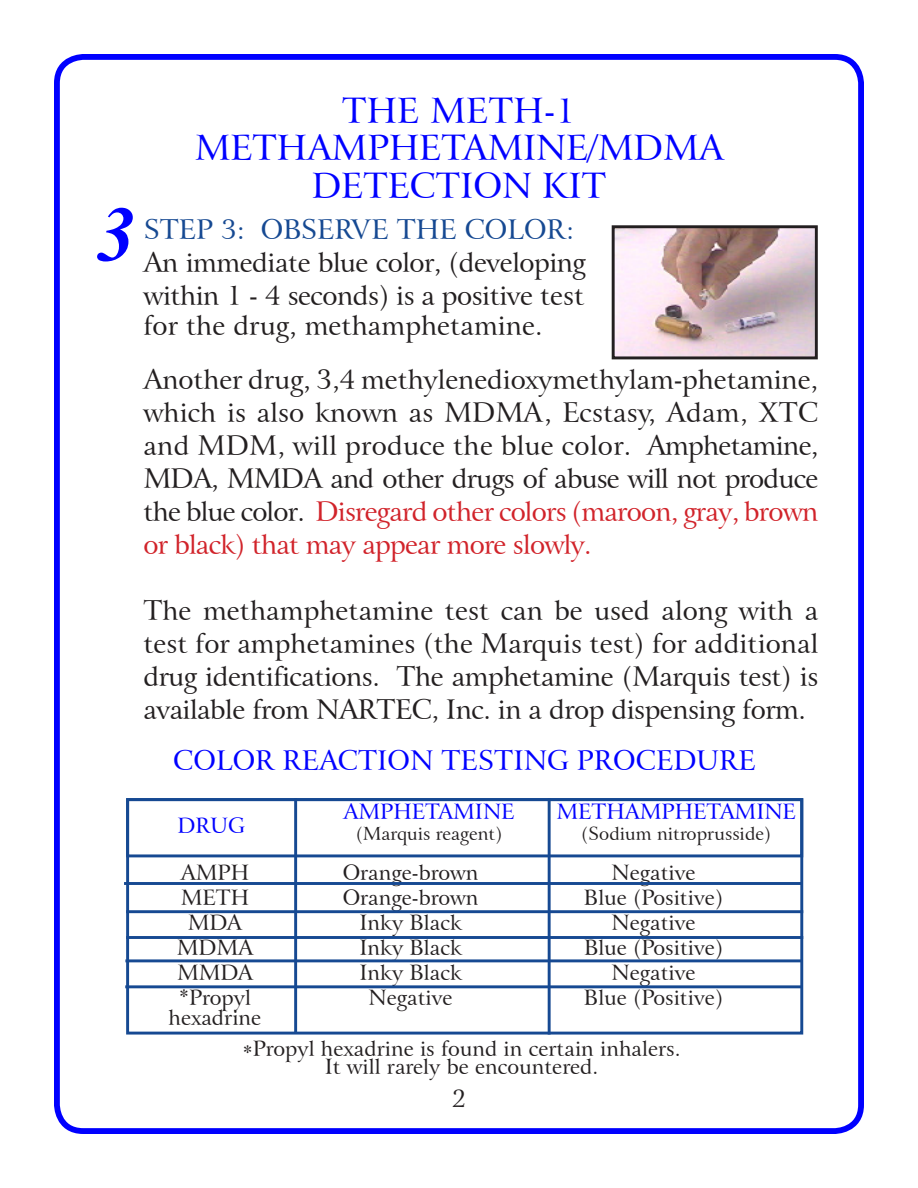
<style>
.page{position:relative;width:918px;height:1188px;background:#fff}
.page>*{position:absolute;margin:0;border:0;box-sizing:border-box;transform-origin:0 0}
.t1{font:italic 700 78px "Times New Roman";color:#00f}
.t2{font:34.5px "Arrus BT";color:#00f}
.t3{font:27px/33px "Arrus BT";letter-spacing:-.02em;color:#231f20;text-align:justify}
.t4{font:27px "Arrus BT";color:#00f}
.t5{font:27px "Arrus BT";color:#231f20}
.t6{font:27px "Arrus BT";color:#164992}
.t7{font:24px "Arrus BT";color:#231f20}
.t8{font:21px "Arrus BT";color:#231f20}
.t9{font:21px "Arrus BT";color:#00f}
.t10{font:18px "Arrus BT";color:#231f20}
.s1{color:#d1232a}
</style>
<div class="page">
<div style="left:54px;top:54px;width:810px;height:1080px;border:6px solid #00f;border-radius:26px"></div>
<img style="left:616px;top:229px;width:198px;height:126px">
<div style="left:612px;top:225px;width:206px;height:134px;border:3px solid #231f20"></div>
<div style="left:126px;top:798px;width:677px;height:59px;border:3px solid #164992"></div>
<hr style="left:124px;top:882px;width:677px;height:3px;background:#164992">
<hr style="left:548px;top:798px;width:3px;height:237px;background:#164992">
<hr style="left:294px;top:798px;width:3px;height:236px;background:#164992">
<div style="left:126px;top:798px;width:677px;height:237px;border:3px solid #164992"></div>
<hr style="left:126px;top:910px;width:677px;height:3px;background:#164992">
<hr style="left:126px;top:936px;width:677px;height:3px;background:#164992">
<hr style="left:125px;top:959px;width:677px;height:3px;background:#164992">
<hr style="left:125px;top:985px;width:677px;height:3px;background:#164992">
<p class="t1" style="left:96px;top:180px;width:40px">3</p>
<p class="t2" style="left:342px;top:89px;width:235px">THE METH-1</p>
<p class="t2" style="left:195px;top:127px;width:530px">METHAMPHETAMINE/MDMA</p>
<p class="t2" style="left:312px;top:164px;width:296px">DETECTION KIT</p>
<p class="t6" style="left:143px;top:213px;width:432px">STEP 3: OBSERVE THE COLOR:</p>
<p class="t3" style="left:143px;top:247px;width:444px">An immediate blue color, (developing within 1 - 4 seconds) is a positive test</p>
<p class="t5" style="left:143px;top:309px;width:401px">for the drug, methamphetamine.</p>
<p class="t3" style="left:143px;top:364px;width:677px">Another drug, 3,4 methylenedioxymethylam-phetamine, which is also known as MDMA, Ecstasy, Adam, XTC and MDM, will produce the blue color. Amphetamine, MDA, MMDA and other drugs of abuse will not produce the blue color. <span class="s1">Disregard other colors (maroon, gray, brown or black) that may appear more slowly.</span></p>
<p class="t3" style="left:143px;top:595px;width:677px">The methamphetamine test can be used along with a test for amphetamines (the Marquis test) for additional drug identifications. The amphetamine (Marquis test) is available from NARTEC, Inc. in a drop dispensing form.</p>
<p class="t4" style="left:173px;top:744px;width:584px">COLOR REACTION TESTING PROCEDURE</p>
<p class="t9" style="left:177px;top:812px;width:69px">DRUG</p>
<p class="t9" style="left:344px;top:798px;width:173px">AMPHETAMINE</p>
<p class="t10" style="left:356px;top:823px;width:148px">(Marquis reagent)</p>
<p class="t9" style="left:557px;top:798px;width:241px">METHAMPHETAMINE</p>
<p class="t10" style="left:581px;top:823px;width:192px">(Sodium nitroprusside)</p>
<p class="t8" style="left:181px;top:860px;width:70px">AMPH</p>
<p class="t8" style="left:343px;top:860px;width:137px">Orange-brown</p>
<p class="t8" style="left:612px;top:860px;width:86px">Negative</p>
<p class="t8" style="left:181px;top:885px;width:70px">METH</p>
<p class="t8" style="left:343px;top:885px;width:137px">Orange-brown</p>
<p class="t8" style="left:584px;top:885px;width:141px">Blue (Positive)</p>
<p class="t8" style="left:188px;top:910px;width:56px">MDA</p>
<p class="t8" style="left:359px;top:910px;width:104px">Inky Black</p>
<p class="t8" style="left:612px;top:910px;width:86px">Negative</p>
<p class="t8" style="left:177px;top:935px;width:78px">MDMA</p>
<p class="t8" style="left:359px;top:935px;width:104px">Inky Black</p>
<p class="t8" style="left:584px;top:935px;width:141px">Blue (Positive)</p>
<p class="t8" style="left:177px;top:960px;width:77px">MMDA</p>
<p class="t8" style="left:359px;top:960px;width:104px">Inky Black</p>
<p class="t8" style="left:612px;top:960px;width:86px">Negative</p>
<p class="t8" style="left:179px;top:984px;width:74px">*Propyl</p>
<p class="t8" style="left:369px;top:984px;width:86px">Negative</p>
<p class="t8" style="left:584px;top:984px;width:141px">Blue (Positive)</p>
<p class="t8" style="left:168px;top:1005px;width:94px">hexadrine</p>
<p class="t8" style="left:242px;top:1036px;width:440px">*Propyl hexadrine is found in certain inhalers.</p>
<p class="t8" style="left:325px;top:1053px;width:275px">It will rarely be encountered.</p>
<p class="t7" style="left:452px;top:1083px;width:16px">2</p>
</div>
